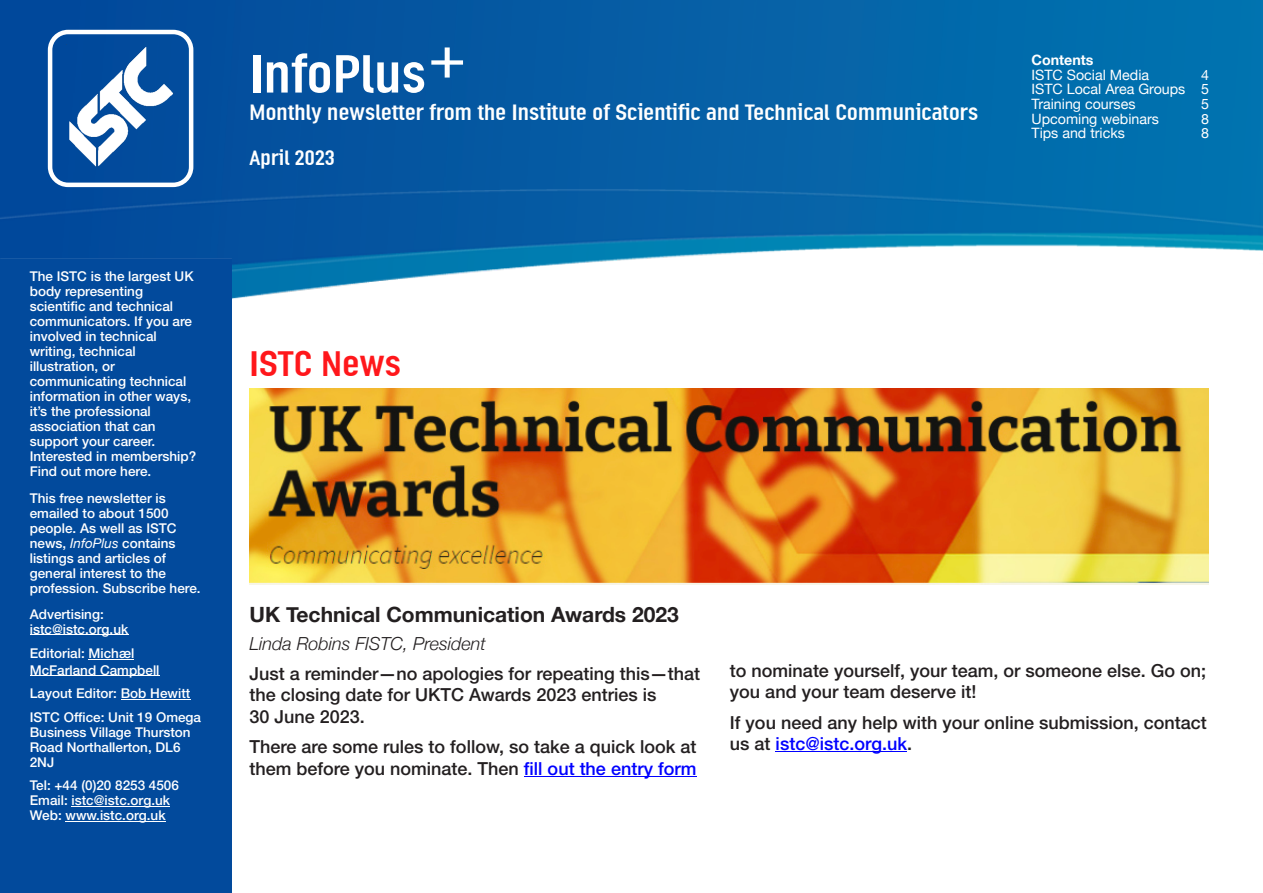
<style>
.page{position:relative;width:1263px;height:893px;background:#fff}
.page>*{position:absolute;margin:0;border:0;box-sizing:border-box;transform-origin:0 0}
.t1{font:54px "Linotype Ordinar";color:#fff}
.t2{font:36px "Linotype Ordinar";color:#ff171b}
.t3{font:22.5px "Linotype Ordinar";color:#fff}
.t4{font:700 21px "Helvetica Neue";color:#231f20}
.t5{font:21px "Linotype Ordinar";color:#fff}
.t6{font:500 18px/21.6px "Helvetica Neue LT Pro";color:#231f20}
.t7{font:italic 300 18px "Helvetica Neue";color:#231f20}
.t8{font:14.25px/14.7px "Helvetica Neue";color:#fff;text-align:justify}
.t9{font:700 14.25px "Helvetica Neue";color:#fff}
.t10{font:500 13.5px/15px "Helvetica Neue LT Pro";color:#fff}
.s1{font-family:"Helvetica Neue";font-weight:400;font-style:italic}
.s2{color:#00f}
</style>
<div class="page">
<img style="left:0;top:0;width:1263px;height:389px">
<div style="left:48px;top:30px;width:145px;height:157px;border:4px solid #fff;border-radius:18px"></div>
<img style="left:59px;top:38px;width:134px;height:141px">
<hr style="left:524px;top:776px;width:172px;height:1px;background:#00f">
<hr style="left:776px;top:751px;width:131px;height:1px;background:#00f">
<div style="left:0;top:259px;width:232px;height:634px;background:#024a9c"></div>
<hr style="left:30px;top:635px;width:98px;height:1px;background:#fff">
<hr style="left:89px;top:659px;width:45px;height:1px;background:#fff">
<hr style="left:30px;top:675px;width:130px;height:1px;background:#fff">
<hr style="left:121px;top:699px;width:69px;height:1px;background:#fff">
<hr style="left:72px;top:806px;width:98px;height:1px;background:#fff">
<hr style="left:66px;top:821px;width:100px;height:1px;background:#fff">
<img style="left:249px;top:389px;width:960px;height:196px">
<p class="t10" style="left:30px;top:271px;width:168px">The ISTC is the largest UK body representing scientific and technical communicators. If you are involved in technical writing, technical illustration, or communicating technical information in other ways, it’s the professional association that can support your career.<br>Interested in membership?<br>Find out more here.</p>
<p class="t10" style="left:30px;top:493px;width:172px">This free newsletter is emailed to about 1500 people. As well as ISTC news, <span class="s1">InfoPlus</span> contains listings and articles of general interest to the profession. Subscribe here.</p>
<p class="t10" style="left:30px;top:608px;width:100px">Advertising: istc@istc.org.uk</p>
<p class="t10" style="left:30px;top:647px;width:131px;line-height:16.2px">Editorial: Michæl<br>McFarland Campbell</p>
<p class="t10" style="left:30px;top:683px;width:173px;line-height:23.5px">Layout Editor: Bob Hewitt<br>ISTC Office: Unit 19 Omega</p>
<p class="t10" style="left:30px;top:726px;width:162px">Business Village Thurston<br>Road Northallerton, DL6<br>2NJ</p>
<p class="t10" style="left:30px;top:780px;width:151px">Tel: +44 (0)20 8253 4506<br>Email: istc@istc.org.uk<br>Web: www.istc.org.uk</p>
<h1 class="t1" style="left:249px;top:42px;width:221px">InfoPlus+</h1>
<h3 class="t3" style="left:249px;top:99px;width:730px">Monthly newsletter from the Institute of Scientific and Technical Communicators</h3>
<h3 class="t5" style="left:249px;top:146px;width:87px">April 2023</h3>
<p class="t9" style="left:1031px;top:51px;width:64px">Contents</p>
<p class="t8" style="left:1031px;top:67px;width:119px">ISTC Social Media</p>
<p class="t8" style="left:1031px;top:67px;width:179px;text-indent:170px">4<br>ISTC Local Area Groups 5<br>Training courses</p>
<p class="t8" style="left:1201px;top:96px;width:9px">5</p>
<p class="t8" style="left:1031px;top:111px;width:129px">Upcoming webinars</p>
<p class="t8" style="left:1201px;top:111px;width:9px">8</p>
<p class="t8" style="left:1031px;top:126px;width:95px">Tips and tricks</p>
<p class="t8" style="left:1201px;top:126px;width:9px">8</p>
<h2 class="t2" style="left:249px;top:342px;width:153px">ISTC News</h2>
<h3 class="t4" style="left:249px;top:601px;width:431px">UK Technical Communication Awards 2023</h3>
<h3 class="t7" style="left:249px;top:632px;width:238px">Linda Robins FISTC, President</h3>
<h3 class="t6" style="left:249px;top:665px;width:452px">Just a reminder—no apologies for repeating this—that the closing date for UKTC Awards 2023 entries is<br>30 June 2023.</h3>
<h3 class="t6" style="left:249px;top:738px;width:448px">There are some rules to follow, so take a quick look at them before you nominate. Then <span class="s2">fill out the entry form</span></h3>
<h3 class="t6" style="left:730px;top:662px;width:478px">to nominate yourself, your team, or someone else. Go on; you and your team deserve it!</h3>
<h3 class="t6" style="left:730px;top:714px;width:478px">If you need any help with your online submission, contact us at <span class="s2">istc@istc.org.uk</span>.</h3>
</div>
